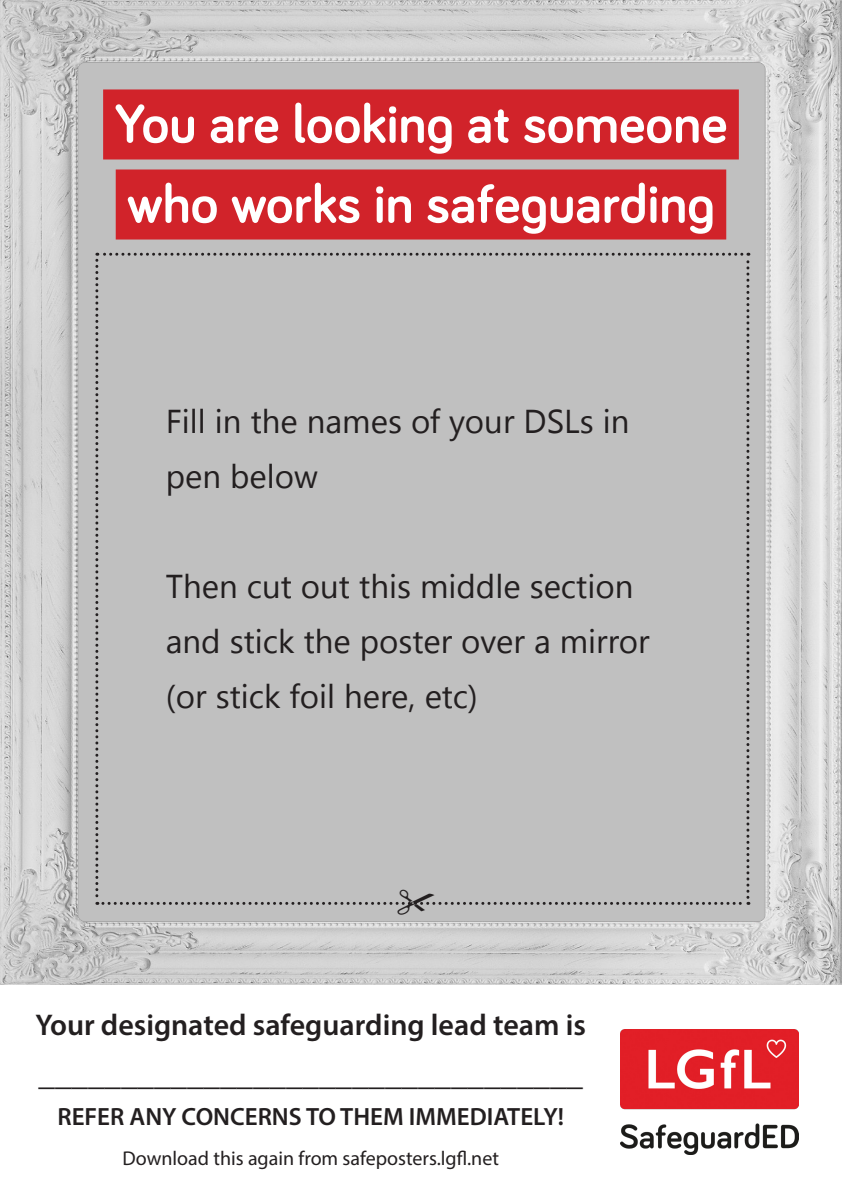
<style>
.page{position:relative;width:842px;height:1191px;background:#fff}
.page>*{position:absolute;margin:0;border:0;box-sizing:border-box;transform-origin:0 0}
.t1{font:700 56px "Bariol";color:#fff}
.t2{font:33px "Segoe UI Symbol";color:#231f20}
.t3{font:33px "Myriad Pro";color:#231f20}
.t4{font:600 30px "Myriad Pro";color:#231f20}
.t5{font:600 25px "Myriad Pro";color:#231f20}
.t6{font:20px "Myriad Pro";color:#231f20}
</style>
<div class="page">
<img style="left:0;top:0;width:842px;height:984px">
<div style="left:103px;top:89px;width:636px;height:70px;background:#d1232a"></div>
<div style="left:116px;top:169px;width:610px;height:70px;background:#d1232a"></div>
<img style="left:620px;top:1029px;width:179px;height:126px">
<div style="left:95px;top:253px;width:654px;height:665px;background:#c0c0c0"></div>
<p class="t1" style="left:114px;top:85px;width:614px">You are looking at someone</p>
<p class="t1" style="left:127px;top:165px;width:589px">who works in safeguarding</p>
<p class="t2" style="left:190px;top:402px;width:73px">●● ■ ▼</p>
<p class="t2" style="left:307px;top:402px;width:198px">■ ▲ □ □◆</p>
<p class="t2" style="left:202px;top:457px;width:93px">■ ●□</p>
<p class="t2" style="left:219px;top:567px;width:193px">■ ◆▼ □◆▼ ▼ ▲</p>
<p class="t2" style="left:495px;top:567px;width:139px">● ▲ ▼□■</p>
<p class="t2" style="left:183px;top:622px;width:74px">■ ▲▼</p>
<p class="t2" style="left:304px;top:622px;width:194px">▼ □▲▼ □❖</p>
<p class="t2" style="left:176px;top:677px;width:67px">□ ▲▼</p>
<p class="t4" style="left:36px;top:1005px;width:552px">Your designated safeguarding lead team is</p>
<p class="t3" style="left:38px;top:1053px;width:546px">_________________________________</p>
<p class="t5" style="left:57px;top:1100px;width:508px">REFER ANY CONCERNS TO THEM IMMEDIATELY!</p>
<p class="t6" style="left:123px;top:1145px;width:378px">Download this again from safeposters.lgfl.net</p>
</div>
